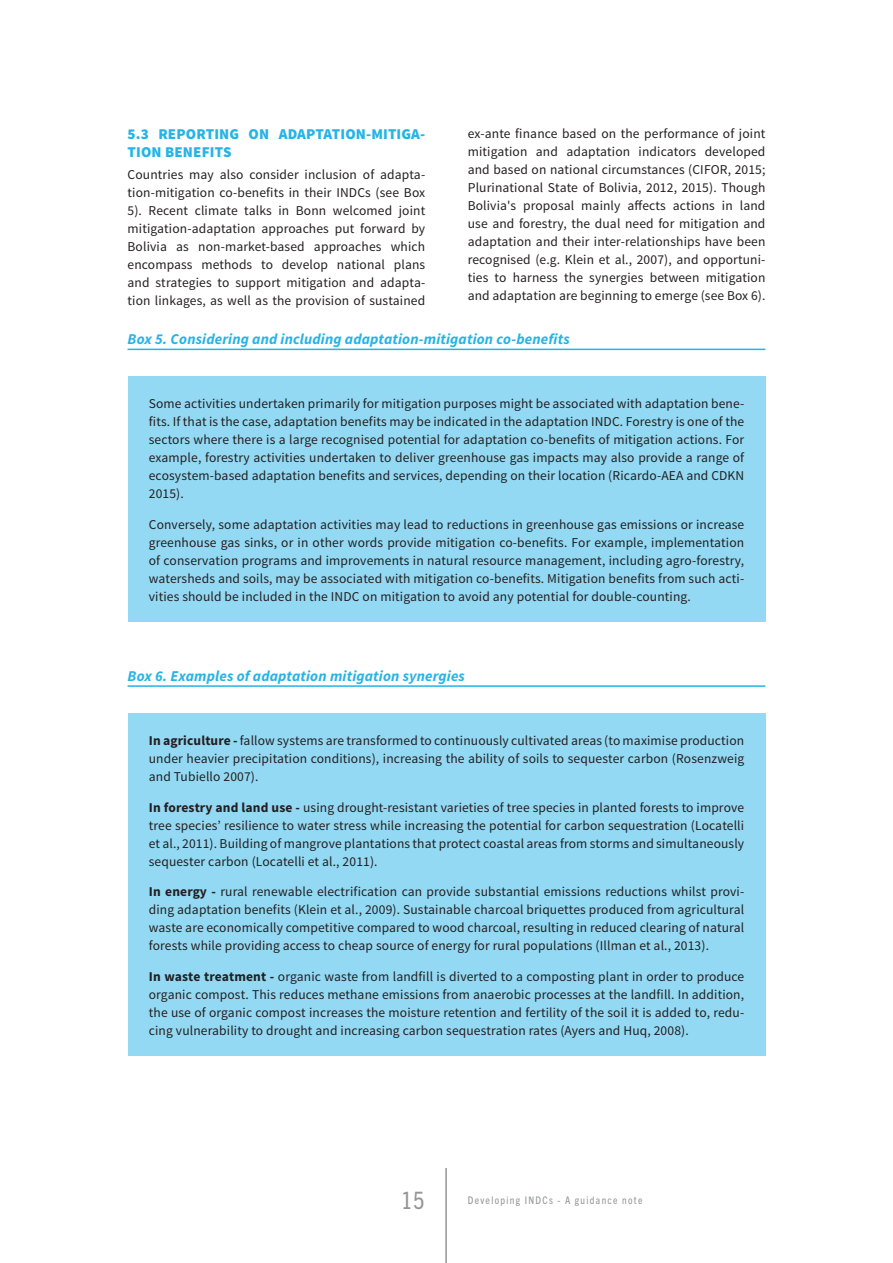
<style>
.page{position:relative;width:893px;height:1263px;background:#fff}
.page>*{position:absolute;margin:0;border:0;box-sizing:border-box;transform-origin:0 0}
.t1{font:condensed 24px "Trade Gothic Next LT Pro";color:#939598}
.Table-TITLE{font:italic 700 15px "Source Sans Pro";letter-spacing:.01em;color:#26b3e6}
.interTitle{font:900 15px/18px "Source Sans Pro";letter-spacing:.01em;color:#26b3e6}
.TXT_2-col{font:13.5px/18px "Source Sans Pro";letter-spacing:.01em;color:#231f20;text-align:justify}
.t2{font:condensed 10.5px "Trade Gothic Next LT Pro";letter-spacing:.125em;color:#939598}
.s1{font-weight:700}
</style>
<div class="page">
<hr style="left:445px;top:1168px;width:2px;height:95px;background:#939598">
<hr style="left:128px;top:349px;width:637px;height:1px;background:#26b3e6">
<div style="left:128px;top:377px;width:637px;height:245px;background:#93d9f3"></div>
<hr style="left:128px;top:685px;width:637px;height:2px;background:#26b3e6">
<div style="left:128px;top:713px;width:637px;height:343px;background:#93d9f3"></div>
<p class="TXT_2-col" style="left:468px;top:124px;width:299px">ex-ante finance based on the performance of joint mitigation and adaptation indicators developed and based on national circumstances (CIFOR, 2015; Plurinational State of Bolivia, 2012, 2015). Though Bolivia's proposal mainly affects actions in land use and forestry, the dual need for mitigation and adaptation and their inter-relationships have been recognised (e.g. Klein et al., 2007), and opportuni&shy;ties to harness the synergies between mitigation and adaptation are beginning to emerge (see Box 6).</p>
<p class="Table-TITLE" style="left:128px;top:330px;width:444px">Box 5. Considering and including adaptation-mitigation co-benefits</p>
<p class="interTitle" style="left:128px;top:125px;width:299px">5.3 REPORTING ON ADAPTATION-MITIGA-<br>TION BENEFITS</p>
<p class="TXT_2-col" style="left:128px;top:166px;width:299px">Countries may also consider inclusion of adapta&shy;tion-mitigation co-benefits in their INDCs (see Box 5). Recent climate talks in Bonn welcomed joint mitigation-adaptation approaches put forward by Bolivia as non-market-based approaches which encompass methods to develop national plans and strategies to support mitigation and adapta&shy;tion linkages, as well as the provision of sustained</p>
<p class="TXT_2-col" style="left:149px;top:395px;width:597px">Some activities undertaken primarily for mitigation purposes might be associated with adaptation bene&shy;fits. If that is the case, adaptation benefits may be indicated in the adaptation INDC. Forestry is one of the sectors where there is a large recognised potential for adaptation co-benefits of mitigation actions. For example, forestry activities undertaken to deliver greenhouse gas impacts may also provide a range of ecosystem-based adaptation benefits and services, depending on their location (Ricardo-AEA and CDKN 2015).</p>
<p class="TXT_2-col" style="left:149px;top:515px;width:597px">Conversely, some adaptation activities may lead to reductions in greenhouse gas emissions or increase greenhouse gas sinks, or in other words provide mitigation co-benefits. For example, implementation of conservation programs and improvements in natural resource management, including agro-forestry, watersheds and soils, may be associated with mitigation co-benefits. Mitigation benefits from such acti&shy;vities should be included in the INDC on mitigation to avoid any potential for double-counting.</p>
<p class="Table-TITLE" style="left:128px;top:666px;width:339px">Box 6. Examples of adaptation mitigation synergies</p>
<p class="TXT_2-col" style="left:149px;top:731px;width:597px"><span class="s1">In agriculture -</span> fallow systems are transformed to continuously cultivated areas (to maximise production under heavier precipitation conditions), increasing the ability of soils to sequester carbon (Rosenzweig and Tubiello 2007).</p>
<p class="TXT_2-col" style="left:149px;top:798px;width:597px"><span class="s1">In forestry and land use -</span> using drought-resistant varieties of tree species in planted forests to improve tree species’ resilience to water stress while increasing the potential for carbon sequestration (Locatelli et al., 2011). Building of mangrove plantations that protect coastal areas from storms and simultaneously sequester carbon (Locatelli et al., 2011).</p>
<p class="TXT_2-col" style="left:149px;top:883px;width:597px"><span class="s1">In energy -</span> rural renewable electrification can provide substantial emissions reductions whilst provi&shy;ding adaptation benefits (Klein et al., 2009). Sustainable charcoal briquettes produced from agricultural waste are economically competitive compared to wood charcoal, resulting in reduced clearing of natural forests while providing access to cheap source of energy for rural populations (Illman et al., 2013).</p>
<p class="TXT_2-col" style="left:149px;top:968px;width:597px"><span class="s1">In waste treatment -</span> organic waste from landfill is diverted to a composting plant in order to produce organic compost. This reduces methane emissions from anaerobic processes at the landfill. In addition, the use of organic compost increases the moisture retention and fertility of the soil it is added to, redu&shy;cing vulnerability to drought and increasing carbon sequestration rates (Ayers and Huq, 2008).</p>
<h1 class="t1" style="left:401px;top:1184px;width:25px">15</h1>
<p class="t2" style="left:468px;top:1193px;width:176px">Developing INDCs - A guidance note</p>
</div>
